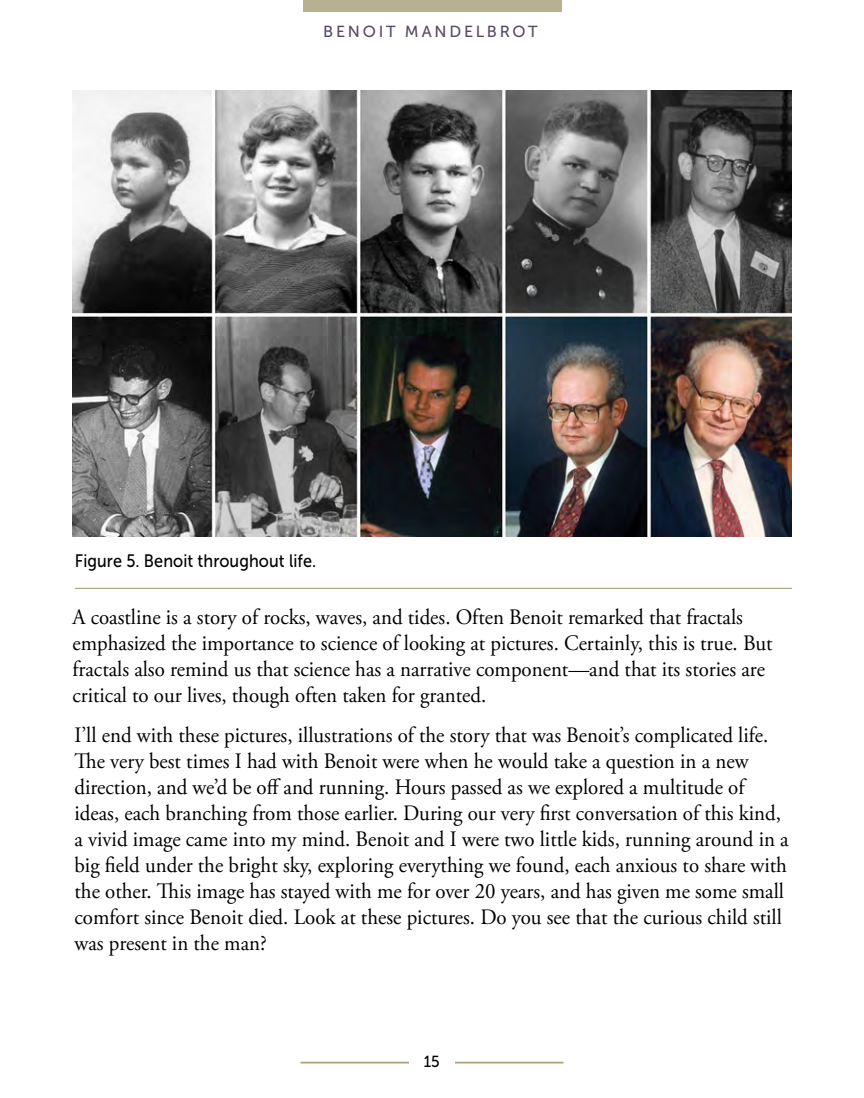
<style>
.page{position:relative;width:864px;height:1098px;background:#fff}
.page>*{position:absolute;margin:0;border:0;box-sizing:border-box;transform-origin:0 0}
.t1{font:22px/26px "Adobe Garamond Pro";color:#000001;scale:.95 1}
.t2{font:18px "Museo Sans 500";letter-spacing:.005em;color:#000001;scale:.9 1}
.t3{font:16px "Museo Sans 500";letter-spacing:.175em;color:#584a65}
.t4{font:16px "Museo Sans 500";color:#000001;scale:.95 1}
</style>
<div class="page">
<hr style="left:301px;top:1062px;width:262px;height:1px;background:#a09569">
<hr style="left:301px;top:1063px;width:262px;height:1px;background:#a09569">
<div style="left:409px;top:1055px;width:45px;height:27px;background:#fff"></div>
<div style="left:303px;top:0;width:258px;height:12px;background:#b9b08f"></div>
<hr style="left:75px;top:588px;width:717px;height:1px;background:#a09569">
<img style="left:72px;top:90px;width:720px;height:446px">
<p class="t3" style="left:323px;top:23px;width:216px">BENOIT MANDELBROT</p>
<p class="t2" style="left:75px;top:550px;width:270px">Figure 5. Benoit throughout life.</p>
<p class="t1" style="left:73px;top:605px;width:738px">A coastline is a story of rocks, waves, and tides. Often Benoit remarked that fractals emphasized the importance to science of looking at pictures. Certainly, this is true. But fractals also remind us that science has a narrative component—and that its stories are critical to our lives, though often taken for granted.</p>
<p class="t1" style="left:75px;top:723px;width:753px">I’ll end with these pictures, illustrations of the story that was Benoit’s complicated life.<br>The very best times I had with Benoit were when he would take a question in a new direction, and we’d be off and running. Hours passed as we explored a multitude of ideas, each branching from those earlier. During our very first conversation of this kind, a vivid image came into my mind. Benoit and I were two little kids, running around in a big field under the bright sky, exploring everything we found, each anxious to share with the other. This image has stayed with me for over 20 years, and has given me some small comfort since Benoit died. Look at these pictures. Do you see that the curious child still was present in the man?</p>
<p class="t4" style="left:424px;top:1052px;width:18px">15</p>
</div>
